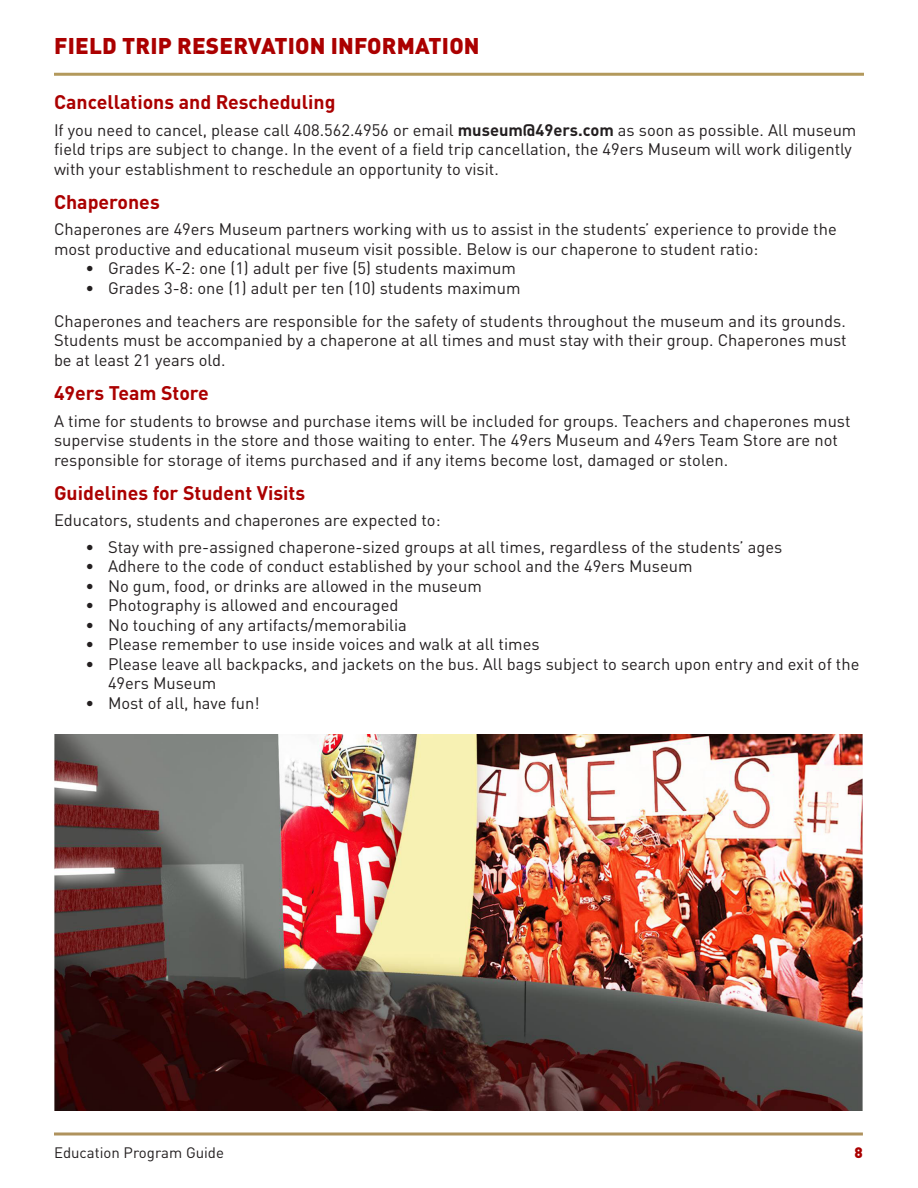
<style>
.page{position:relative;width:918px;height:1188px;background:#fff}
.page>*{position:absolute;margin:0;border:0;box-sizing:border-box;transform-origin:0 0}
.BODY{font:900 22.5px "DINOT";letter-spacing:.01em;color:#ab0000}
.BODY-2{font:700 19.5px "DINOT";color:#ab0000}
.BODY-3{font:16.5px/19.5px "DINOT";color:#231f20}
.t1{font:15px "DINOT";color:#231f20}
.t2{font:900 15px "DINOT";color:#a00}
.s1{font-weight:700}
</style>
<div class="page">
<svg style="left:54px;top:1132px;width:809px;height:4px;background:#c2ad85"></svg>
<hr style="left:54px;top:73px;width:810px;height:3px;background:#b3995c">
<img style="left:54px;top:734px;width:809px;height:376px">
<p class="BODY" style="left:54px;top:31px;width:427px">FIELD TRIP RESERVATION INFORMATION</p>
<p class="BODY-2" style="left:54px;top:90px;width:283px">Cancellations and Rescheduling</p>
<p class="BODY-3" style="left:54px;top:120px;width:804px">If you need to cancel, please call 408.562.4956 or email <span class="s1">museum@49ers.com</span> as soon as possible. All museum field trips are subject to change. In the event of a field trip cancellation, the 49ers Museum will work diligently with your establishment to reschedule an opportunity to visit.</p>
<p class="BODY-2" style="left:54px;top:189px;width:107px">Chaperones</p>
<p class="BODY-3" style="left:54px;top:219px;width:784px">Chaperones are 49ers Museum partners working with us to assist in the students’ experience to provide the most productive and educational museum visit possible. Below is our chaperone to student ratio:</p>
<p class="BODY-3" style="left:86px;top:258px;width:432px">• Grades K-2: one (1) adult per five (5) students maximum</p>
<p class="BODY-3" style="left:86px;top:278px;width:437px">• Grades 3-8: one (1) adult per ten (10) students maximum</p>
<p class="BODY-3" style="left:54px;top:311px;width:794px;text-align:justify">Chaperones and teachers are responsible for the safety of students throughout the museum and its grounds.<br>Students must be accompanied by a chaperone at all times and must stay with their group. Chaperones must be at least 21 years old.</p>
<p class="BODY-2" style="left:54px;top:381px;width:156px">49ers Team Store</p>
<p class="BODY-3" style="left:54px;top:411px;width:798px">A time for students to browse and purchase items will be included for groups. Teachers and chaperones must supervise students in the store and those waiting to enter. The 49ers Museum and 49ers Team Store are not responsible for storage of items purchased and if any items become lost, damaged or stolen.</p>
<p class="BODY-2" style="left:54px;top:480px;width:253px">Guidelines for Student Visits</p>
<p class="BODY-3" style="left:54px;top:510px;width:388px">Educators, students and chaperones are expected to:</p>
<p class="BODY-3" style="left:86px;top:537px;width:698px">• Stay with pre-assigned chaperone-sized groups at all times, regardless of the students’ ages</p>
<p class="BODY-3" style="left:86px;top:556px;width:609px">• Adhere to the code of conduct established by your school and the 49ers Museum</p>
<p class="BODY-3" style="left:86px;top:576px;width:398px">• No gum, food, or drinks are allowed in the museum</p>
<p class="BODY-3" style="left:86px;top:595px;width:315px">• Photography is allowed and encouraged</p>
<p class="BODY-3" style="left:86px;top:615px;width:323px">• No touching of any artifacts/memorabilia</p>
<p class="BODY-3" style="left:86px;top:634px;width:456px">• Please remember to use inside voices and walk at all times</p>
<p class="BODY-3" style="left:108px;top:654px;width:753px;text-indent:-22px">• Please leave all backpacks, and jackets on the bus. All bags subject to search upon entry and exit of the<br>49ers Museum</p>
<p class="BODY-3" style="left:86px;top:693px;width:176px">• Most of all, have fun!</p>
<p class="t1" style="left:54px;top:1144px;width:172px">Education Program Guide</p>
<p class="t2" style="left:855px;top:1143px;width:10px">8</p>
</div>
